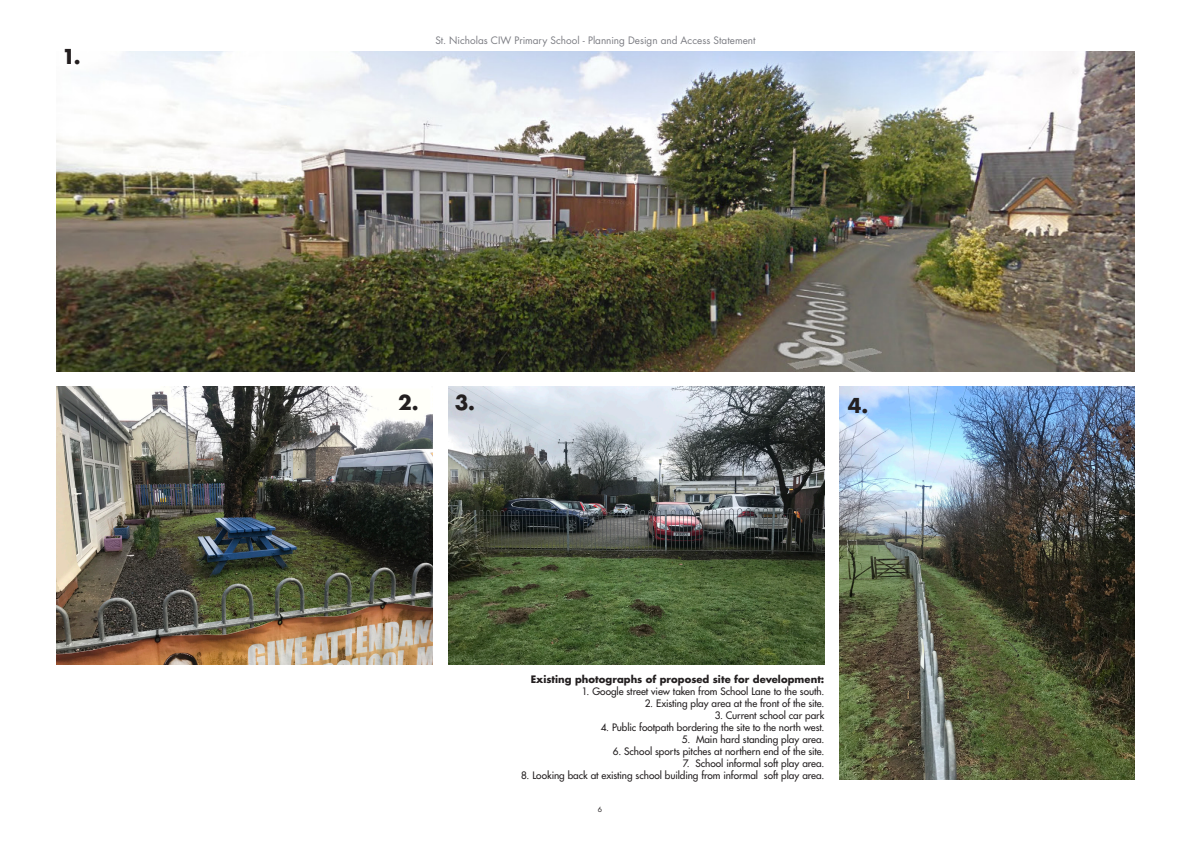
<style>
.page{position:relative;width:1191px;height:842px;background:#fff}
.page>*{position:absolute;margin:0;border:0;box-sizing:border-box;transform-origin:0 0}
.Page_header_details{font:700 20px "Futura Std";color:#231f20}
.Page_header_details-2{font:500 10px "Futura Std";letter-spacing:-.005em;color:#231f20}
.t1{font:10px "Futura Std";color:#7b7c82}
.Page_header_details-3{font:700 10px "Futura Std";letter-spacing:.005em;color:#231f20}
.t2{font:7px "Futura Std";color:#231f20}
</style>
<div class="page">
<img style="left:839px;top:387px;width:295px;height:392px">
<img style="left:57px;top:387px;width:376px;height:277px">
<img style="left:448px;top:387px;width:376px;height:277px">
<img style="left:57px;top:52px;width:1077px;height:319px">
<p class="Page_header_details" style="left:62px;top:43px;width:20px">1.</p>
<p class="t1" style="left:435px;top:34px;width:322px">St. Nicholas CIW Primary School - Planning Design and Access Statement</p>
<p class="Page_header_details" style="left:398px;top:390px;width:22px">2.</p>
<p class="Page_header_details" style="left:455px;top:389px;width:22px">3.</p>
<p class="Page_header_details" style="left:848px;top:393px;width:22px">4.</p>
<p class="Page_header_details-3" style="left:530px;top:672px;width:295px">Existing photographs of proposed site for development:</p>
<p class="Page_header_details-2" style="left:582px;top:685px;width:244px">1. Google street view taken from School Lane to the south.</p>
<p class="Page_header_details-2" style="left:645px;top:697px;width:181px">2. Existing play area at the front of the site.</p>
<p class="Page_header_details-2" style="left:714px;top:709px;width:111px">3. Current school car park</p>
<p class="Page_header_details-2" style="left:600px;top:721px;width:225px">4. Public footpath bordering the site to the north west.</p>
<p class="Page_header_details-2" style="left:682px;top:733px;width:144px">5. Main hard standing play area.</p>
<p class="Page_header_details-2" style="left:613px;top:745px;width:213px">6. School sports pitches at northern end of the site.</p>
<p class="Page_header_details-2" style="left:683px;top:757px;width:143px">7. School informal soft play area.</p>
<p class="Page_header_details-2" style="left:521px;top:769px;width:305px">8. Looking back at existing school building from informal soft play area.</p>
<p class="t2" style="left:598px;top:805px;width:6px">6</p>
</div>
